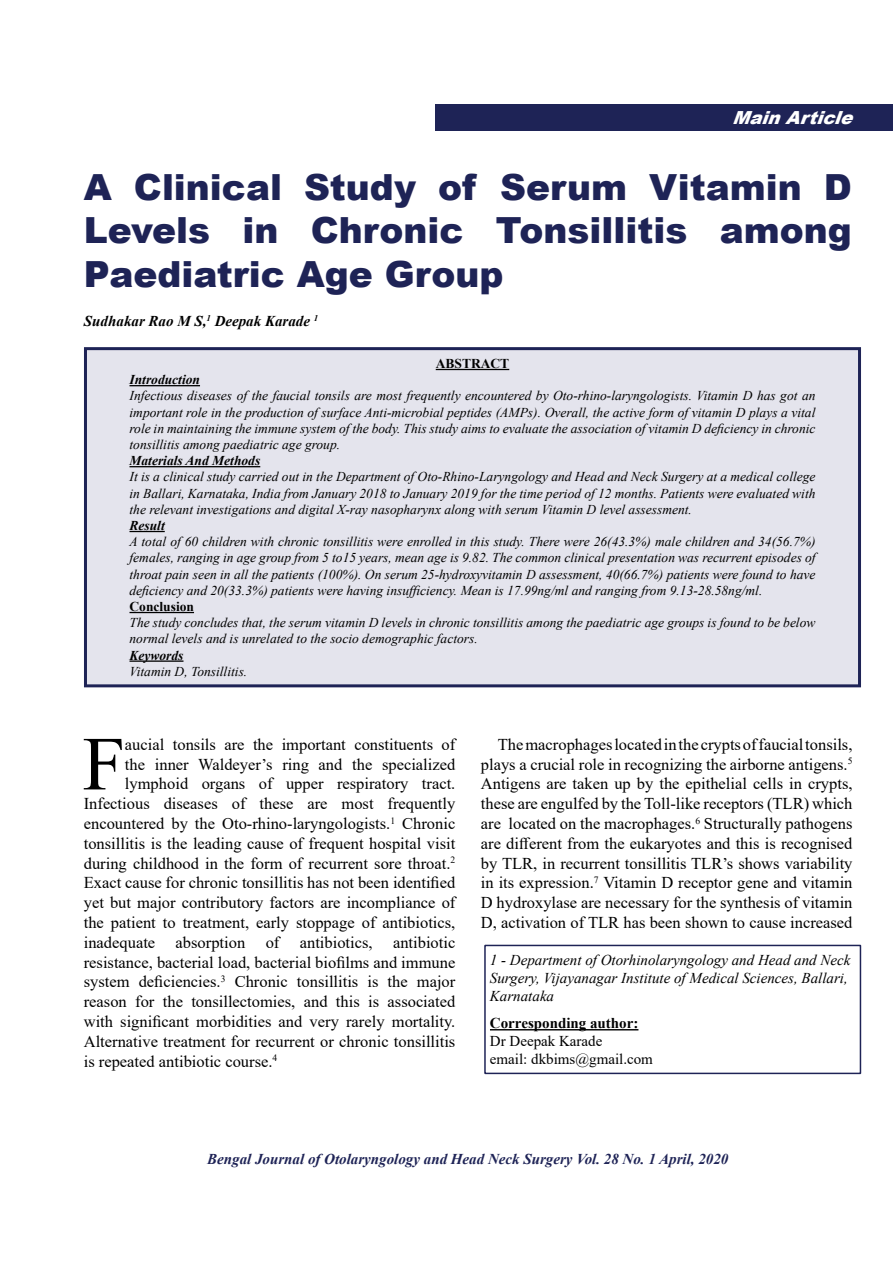
<style>
.page{position:relative;width:893px;height:1263px;background:#fff}
.page>*{position:absolute;margin:0;border:0;box-sizing:border-box;transform-origin:0 0}
.t1{font:76.35px "Times New Roman";color:#000}
.t2{font:900 36px/43.2px "Arial";color:#1e2356;text-align:justify}
.t3{font:italic 900 18px "Arial";color:#fff}
.t4{font:16.5px/19.8px "Times New Roman";color:#000;text-align:justify}
.t5{font:italic 15px/18px "Times New Roman";color:#000}
.t6{font:italic 700 15px "Times New Roman";color:#1e2356}
.t7{font:15px/18px "Times New Roman";color:#000}
.t8{font:italic 700 15px "Times New Roman";color:#000}
.t9{font:700 15px "Times New Roman";color:#000}
.t10{font:italic 13.5px/16.2px "Times New Roman";color:#000;text-align:justify}
.t11{font:italic 700 13.5px "Times New Roman";color:#000}
.t12{font:700 13.5px "Times New Roman";color:#000}
</style>
<div class="page">
<div style="left:435px;top:104px;width:458px;height:27px;background:#1e2356"></div>
<hr style="left:490px;top:1029px;width:148px;height:1px;background:#000">
<div style="left:484px;top:945px;width:377px;height:129px;border:2px solid #1e2356"></div>
<div style="left:85px;top:349px;width:774px;height:337px;background:#e4e4ed"></div>
<hr style="left:436px;top:369px;width:73px;height:1px;background:#000">
<hr style="left:129px;top:385px;width:71px;height:1px;background:#000">
<hr style="left:129px;top:466px;width:131px;height:1px;background:#000">
<hr style="left:129px;top:531px;width:36px;height:1px;background:#000">
<hr style="left:129px;top:612px;width:65px;height:1px;background:#000">
<hr style="left:129px;top:660px;width:54px;height:2px;background:#000">
<div style="left:84px;top:347px;width:777px;height:340px;border:3px solid #1e2356"></div>
<h3 class="t3" style="left:732px;top:104px;width:130px">MainArticle</h3>
<h2 class="t2" style="left:84px;top:165px;width:769px">A Clinical Study of Serum Vitamin D Levels in Chronic Tonsillitis among Paediatric Age Group</h2>
<p class="t8" style="left:84px;top:311px;width:236px">Sudhakar Rao M S,<sup>1</sup> Deepak Karade <sup>1</sup></p>
<p class="t12" style="left:436px;top:354px;width:75px">ABSTRACT</p>
<p class="t11" style="left:129px;top:370px;width:72px">Introduction</p>
<p class="t10" style="left:129px;top:387px;width:687px">Infectious diseases of the faucial tonsils are most frequently encountered by Oto-rhino-laryngologists. Vitamin D has got an important role in the production of surface Anti-microbial peptides (AMPs). Overall, the active form of vitamin D plays a vital role in maintaining the immune system of the body. This study aims to evaluate the association of vitamin D deficiency in chronic tonsillitis among paediatric age group.</p>
<p class="t11" style="left:129px;top:451px;width:132px">Materials And Methods</p>
<p class="t10" style="left:129px;top:468px;width:688px">It is a clinical study carried out in the Department of Oto-Rhino-Laryngology and Head and Neck Surgery at a medical college in Ballari, Karnataka, India from January 2018 to January 2019 for the time period of 12 months. Patients were evaluated with the relevant investigations and digital X-ray nasopharynx along with serum Vitamin D level assessment.</p>
<p class="t11" style="left:129px;top:516px;width:37px">Result</p>
<p class="t10" style="left:129px;top:533px;width:688px">A total of 60 children with chronic tonsillitis were enrolled in this study. There were 26(43.3%) male children and 34(56.7%) females, ranging in age group from 5 to15 years, mean age is 9.82. The common clinical presentation was recurrent episodes of throat pain seen in all the patients (100%). On serum 25-hydroxyvitamin D assessment, 40(66.7%) patients were found to have deficiency and 20(33.3%) patients were having insufficiency. Mean is 17.99ng/ml and ranging from 9.13-28.58ng/ml.</p>
<p class="t12" style="left:129px;top:597px;width:66px">Conclusion</p>
<p class="t10" style="left:129px;top:614px;width:687px">The study concludes that, the serum vitamin D levels in chronic tonsillitis among the paediatric age groups is found to be below normal levels and is unrelated to the socio demographic factors.</p>
<p class="t11" style="left:129px;top:646px;width:56px">Keywords</p>
<p class="t10" style="left:129px;top:663px;width:119px">Vitamin D, Tonsillitis.</p>
<h1 class="t1" style="left:83px;top:710px;width:44px">F</h1>
<p class="t4" style="left:125px;top:734px;width:332px">aucial tonsils are the important constituents of</p>
<p class="t4" style="left:125px;top:754px;width:332px">the inner Waldeyer’s ring and the specialized</p>
<p class="t4" style="left:125px;top:773px;width:332px">lymphoid organs of upper respiratory tract.</p>
<p class="t4" style="left:84px;top:793px;width:373px">Infectious diseases of these are most frequently</p>
<p class="t4" style="left:84px;top:813px;width:373px">encountered by the Oto-rhino-laryngologists.<sup>1</sup> Chronic</p>
<p class="t4" style="left:84px;top:833px;width:373px">tonsillitis is the leading cause of frequent hospital visit</p>
<p class="t4" style="left:84px;top:853px;width:373px">during childhood in the form of recurrent sore throat.<sup>2</sup></p>
<p class="t4" style="left:84px;top:872px;width:373px">Exact cause for chronic tonsillitis has not been identified</p>
<p class="t4" style="left:84px;top:892px;width:373px">yet but major contributory factors are incompliance of</p>
<p class="t4" style="left:84px;top:912px;width:373px">the patient to treatment, early stoppage of antibiotics,</p>
<p class="t4" style="left:84px;top:932px;width:373px">inadequate absorption of antibiotics, antibiotic</p>
<p class="t4" style="left:84px;top:952px;width:373px">resistance, bacterial load, bacterial biofilms and immune</p>
<p class="t4" style="left:84px;top:971px;width:373px">system deficiencies.<sup>3</sup> Chronic tonsillitis is the major</p>
<p class="t4" style="left:84px;top:991px;width:373px">reason for the tonsillectomies, and this is associated</p>
<p class="t4" style="left:84px;top:1011px;width:373px">with significant morbidities and very rarely mortality.</p>
<p class="t4" style="left:84px;top:1031px;width:373px">Alternative treatment for recurrent or chronic tonsillitis</p>
<p class="t4" style="left:84px;top:1051px;width:195px">is repeated antibiotic course.<sup>4</sup></p>
<p class="t4" style="left:481px;top:734px;width:373px;text-indent:17px">The macrophages located in the crypts of faucial tonsils, plays a crucial role in recognizing the airborne antigens.<sup>5<br></sup>Antigens are taken up by the epithelial cells in crypts, these are engulfed by the Toll-like receptors (TLR) which are located on the macrophages.<sup>6</sup> Structurally pathogens are different from the eukaryotes and this is recognised by TLR, in recurrent tonsillitis TLR’s shows variability in its expression.<sup>7</sup> Vitamin D receptor gene and vitamin D hydroxylase are necessary for the synthesis of vitamin D, activation of TLR has been shown to cause increased</p>
<p class="t5" style="left:490px;top:951px;width:362px">1 - Department of Otorhinolaryngology and Head and Neck<br>Surgery, Vijayanagar Institute of Medical Sciences, Ballari,<br>Karnataka</p>
<p class="t9" style="left:490px;top:1012px;width:150px">Corresponding author:</p>
<p class="t7" style="left:490px;top:1032px;width:164px">Dr Deepak Karade<br>email: dkbims@gmail.com</p>
<p class="t6" style="left:207px;top:1148px;width:523px">Bengal Journal of Otolaryngology and Head Neck Surgery Vol. 28 No. 1 April, 2020</p>
</div>
